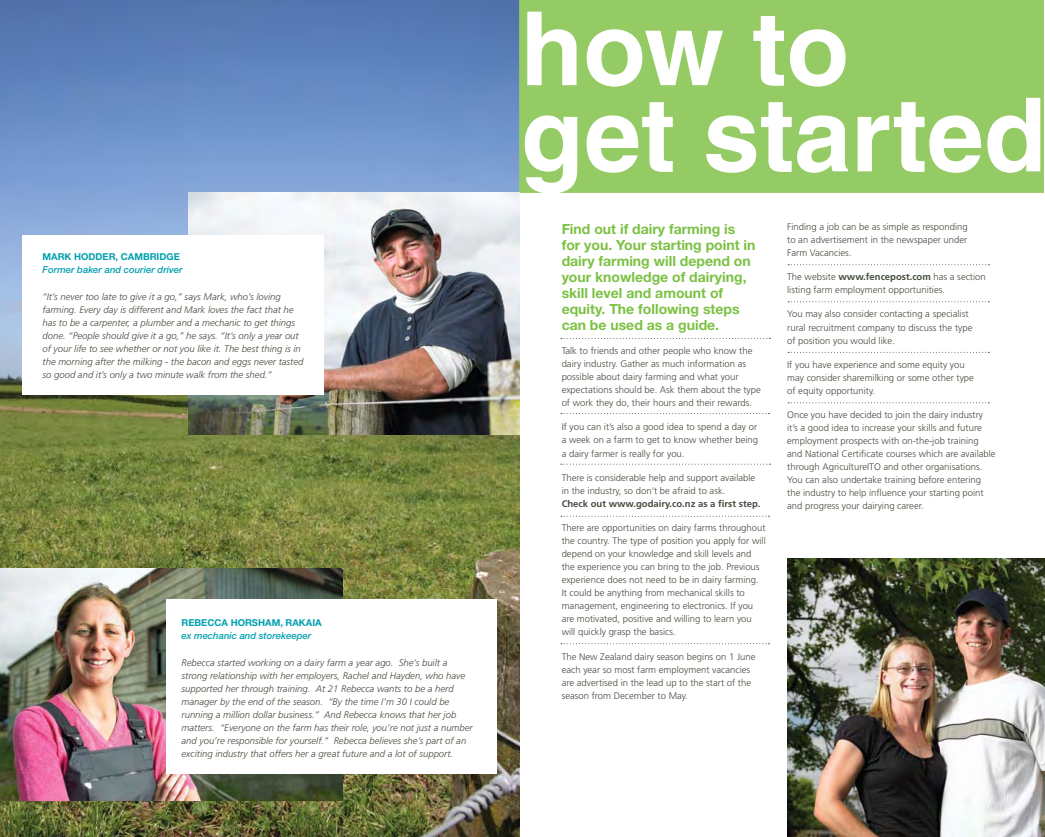
<style>
.page{position:relative;width:1045px;height:837px;background:#fff}
.page>*{position:absolute;margin:0;border:0;box-sizing:border-box;transform-origin:0 0}
.t1{font:700 14px/16px "Helvetica Neue";color:#7bc143}
.t2{font:300 9.5px/13px "Frutiger";color:#444d3e}
.t3{font:italic 300 9.5px/13px "Frutiger";color:#444d3e}
.t4{font:italic 500 9.5px/13px "Helvetica Neue";color:#00a0af}
.s1{font-weight:700;font-style:normal}
.s2{font-weight:700}
</style>
<div class="page">
<img style="left:0;top:0;width:519px;height:836px">
<svg style="left:519px;top:0;width:524px;height:193px;fill:#95cb64"></svg>
<svg style="left:561px;top:338px;width:209px;height:1px"></svg>
<svg style="left:788px;top:264px;width:201px;height:1px"></svg>
<svg style="left:788px;top:301px;width:201px;height:1px"></svg>
<svg style="left:788px;top:352px;width:201px;height:1px"></svg>
<svg style="left:788px;top:402px;width:201px;height:1px"></svg>
<svg style="left:561px;top:463px;width:209px;height:1px"></svg>
<svg style="left:561px;top:413px;width:208px;height:1px"></svg>
<svg style="left:561px;top:515px;width:208px;height:1px"></svg>
<svg style="left:561px;top:643px;width:208px;height:1px"></svg>
<img style="left:188px;top:193px;width:331px;height:241px">
<div style="left:23px;top:235px;width:301px;height:160px;background:#fff"></div>
<img style="left:0;top:568px;width:342px;height:232px">
<div style="left:166px;top:599px;width:330px;height:174px;background:#fff"></div>
<img style="left:787px;top:558px;width:257px;height:278px">
<p class="t4" style="left:43px;top:249px;width:142px"><span class="s1">Mark Hodder, Cambridge<br></span>Former baker and courier driver</p>
<p class="t3" style="left:43px;top:290px;width:262px">“It’s never too late to give it a go,” says Mark, who’s loving farming. Every day is different and Mark loves the fact that he has to be a carpenter, a plumber and a mechanic to get things done. “People should give it a go,” he says. “It’s only a year out of your life to see whether or not you like it. The best thing is in the morning after the milking - the bacon and eggs never tasted so good and it’s only a two minute walk from the shed.”</p>
<p class="t4" style="left:181px;top:615px;width:142px"><span class="s1">Rebecca Horsham, Rakaia </span>ex mechanic and storekeeper</p>
<p class="t3" style="left:181px;top:656px;width:293px">Rebecca started working on a dairy farm a year ago. She’s built a strong relationship with her employers, Rachel and Hayden, who have supported her through training. At 21 Rebecca wants to be a herd manager by the end of the season. “By the time I’m 30 I could be running a million dollar business.” And Rebecca knows that her job matters. “Everyone on the farm has their role, you’re not just a number and you’re responsible for yourself.” Rebecca believes she’s part of an exciting industry that offers her a great future and a lot of support.</p>
<p class="t1" style="left:561px;top:220px;width:195px">Find out if dairy farming is for you. Your starting point in dairy farming will depend on your knowledge of dairying, skill level and amount of equity. The following steps can be used as a guide.</p>
<p class="t2" style="left:561px;top:344px;width:201px">Talk to friends and other people who know the dairy industry. Gather as much information as possible about dairy farming and what your expectations should be. Ask them about the type of work they do, their hours and their rewards.</p>
<p class="t2" style="left:561px;top:420px;width:198px;text-align:justify">If you can it’s also a good idea to spend a day or a week on a farm to get to know whether being a dairy farmer is really for you.</p>
<p class="t2" style="left:561px;top:471px;width:200px">There is considerable help and support available in the industry, so don’t be afraid to ask.<br><span class="s2">Check out www.godairy.co.nz as a first step.</span></p>
<p class="t2" style="left:561px;top:521px;width:205px">There are opportunities on dairy farms throughout the country. The type of position you apply for will depend on your knowledge and skill levels and the experience you can bring to the job. Previous experience does not need to be in dairy farming.<br>It could be anything from mechanical skills to management, engineering to electronics. If you are motivated, positive and willing to learn you will quickly grasp the basics.</p>
<p class="t2" style="left:561px;top:649px;width:195px">The New Zealand dairy season begins on 1 June each year so most farm employment vacancies are advertised in the lead up to the start of the season from December to May.</p>
<p class="t2" style="left:787px;top:220px;width:182px;text-align:justify">Finding a job can be as simple as responding to an advertisement in the newspaper under Farm Vacancies.</p>
<p class="t2" style="left:787px;top:270px;width:200px">The website <span class="s2">www.fencepost.com</span> has a section listing farm employment opportunities.</p>
<p class="t2" style="left:787px;top:308px;width:187px">You may also consider contacting a specialist rural recruitment company to discuss the type of position you would like.</p>
<p class="t2" style="left:787px;top:358px;width:188px">If you have experience and some equity you may consider sharemilking or some other type of equity opportunity.</p>
<p class="t2" style="left:787px;top:408px;width:210px">Once you have decided to join the dairy industry it’s a good idea to increase your skills and future employment prospects with on-the-job training and National Certificate courses which are available through AgricultureITO and other organisations.<br>You can also undertake training before entering the industry to help influence your starting point and progress your dairying career.</p>
</div>
